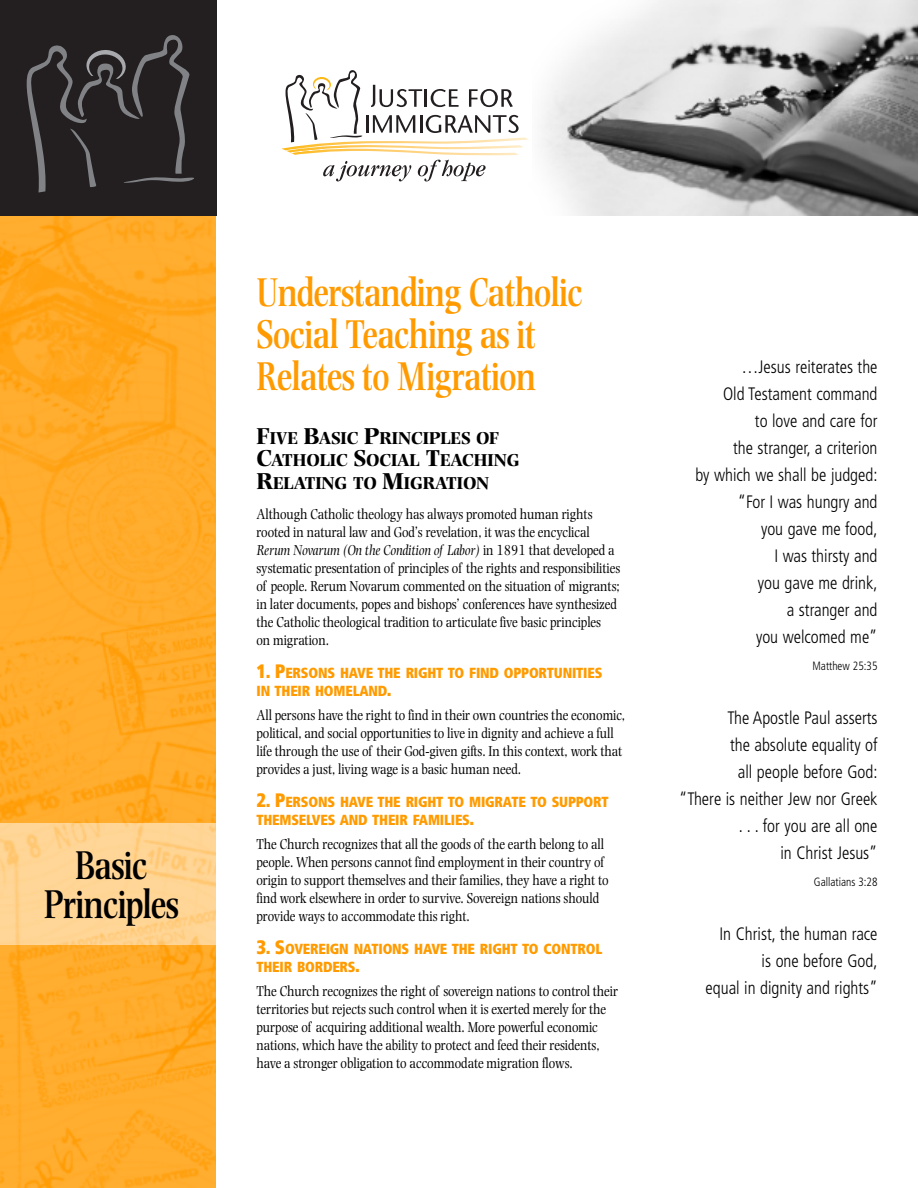
<style>
.page{position:relative;width:918px;height:1188px;background:#fff}
.page>*{position:absolute;margin:0;border:0;box-sizing:border-box;transform-origin:0 0}
.t1{font:600 42px/42px "Photina";letter-spacing:-.01em;color:#ff9b00;scale:.8 1}
.t2{font:600 42px/39px "Photina";letter-spacing:-.01em;color:#000;text-align:center;scale:.8 1}
.t3{font:300 condensed 18px/27px "Frutiger";color:#000;text-align:right;scale:.95 1}
.t4{font:700 18px/22.5px "Photina";letter-spacing:-.015em;color:#000}
.t5{font:15px/18px "Photina";letter-spacing:-.005em;color:#000;scale:.85 1}
.t6{font:900 condensed 14.7px/18px "Frutiger";letter-spacing:-.015em;color:#ff9b00;scale:.95 1}
.t7{font:300 condensed 12px "Frutiger";color:#000;scale:.95 1}
.s1{font-size:24px}
.s2{font-style:italic}
.s3{font-size:19.5px}
</style>
<div class="page">
<img style="left:336px;top:0;width:582px;height:216px">
<svg style="left:281px;top:70px;width:248px;height:111px"></svg>
<img style="left:0;top:216px;width:216px;height:972px">
<div style="left:0;top:0;width:216px;height:216px;background:#231f20"></div>
<svg style="left:26px;top:35px;width:168px;height:157px"></svg>
<img style="left:0;top:824px;width:216px;height:121px">
<h1 class="t2" style="left:44px;top:849px;width:170px">Basic<br>Principles</h1>
<h1 class="t1" style="left:256px;top:275px;width:409px">Understanding Catholic<br>Social Teaching as it<br>Relates to Migration</h1>
<p class="t4" style="left:256px;top:428px;width:265px"><span class="s1">F</span>IVE <span class="s1">B</span>ASIC <span class="s1">P</span>RINCIPLES OF<br><span class="s1">C</span>ATHOLIC <span class="s1">S</span>OCIAL <span class="s1">T</span>EACHING<br><span class="s1">R</span>ELATING TO <span class="s1">M</span>IGRATION</p>
<p class="t5" style="left:256px;top:506px;width:430px">Although Catholic theology has always promoted human rights rooted in natural law and God’s revelation, it was the encyclical <span class="s2">Rerum Novarum (On the Condition of Labor)</span> in 1891 that developed a systematic presentation of principles of the rights and responsibilities of people. Rerum Novarum commented on the situation of migrants; in later documents, popes and bishops’ conferences have synthesized the Catholic theological tradition to articulate five basic principles<br>on migration.</p>
<p class="t6" style="left:256px;top:665px;width:366px"><span class="s3">1. P</span>ERSONS HAVE THE RIGHT TO FIND OPPORTUNITIES<br>IN THEIR HOMELAND<span class="s3">.</span></p>
<p class="t5" style="left:256px;top:707px;width:435px">All persons have the right to find in their own countries the economic, political, and social opportunities to live in dignity and achieve a full life through the use of their God-given gifts. In this context, work that provides a just, living wage is a basic human need.</p>
<p class="t6" style="left:256px;top:794px;width:372px"><span class="s3">2. P</span>ERSONS HAVE THE RIGHT TO MIGRATE TO SUPPORT<br>THEMSELVES AND THEIR FAMILIES<span class="s3">.</span></p>
<p class="t5" style="left:256px;top:836px;width:416px">The Church recognizes that all the goods of the earth belong to all people. When persons cannot find employment in their country of origin to support themselves and their families, they have a right to find work elsewhere in order to survive. Sovereign nations should provide ways to accommodate this right.</p>
<p class="t6" style="left:256px;top:941px;width:365px"><span class="s3">3. S</span>OVEREIGN NATIONS HAVE THE RIGHT TO CONTROL<br>THEIR BORDERS<span class="s3">.</span></p>
<p class="t5" style="left:256px;top:983px;width:427px">The Church recognizes the right of sovereign nations to control their territories but rejects such control when it is exerted merely for the purpose of acquiring additional wealth. More powerful economic nations, which have the ability to protect and feed their residents, have a stronger obligation to accommodate migration flows.</p>
<p class="t3" style="left:695px;top:354px;width:193px">…Jesus reiterates the<br>Old Testament command<br>to love and care for<br>the stranger, a criterion<br>by which we shall be judged: “For I was hungry and<br>you gave me food,<br>I was thirsty and<br>you gave me drink,<br>a stranger and<br>you welcomed me”</p>
<p class="t7" style="left:813px;top:661px;width:70px">Matthew 25:35</p>
<p class="t3" style="left:679px;top:705px;width:210px">The Apostle Paul asserts<br>the absolute equality of<br>all people before God:<br>“There is neither Jew nor Greek . . . for you are all one<br>in Christ Jesus”</p>
<p class="t7" style="left:814px;top:877px;width:68px">Gallatians 3:28</p>
<p class="t3" style="left:706px;top:921px;width:183px">In Christ, the human race is one before God,<br>equal in dignity and rights”</p>
</div>
